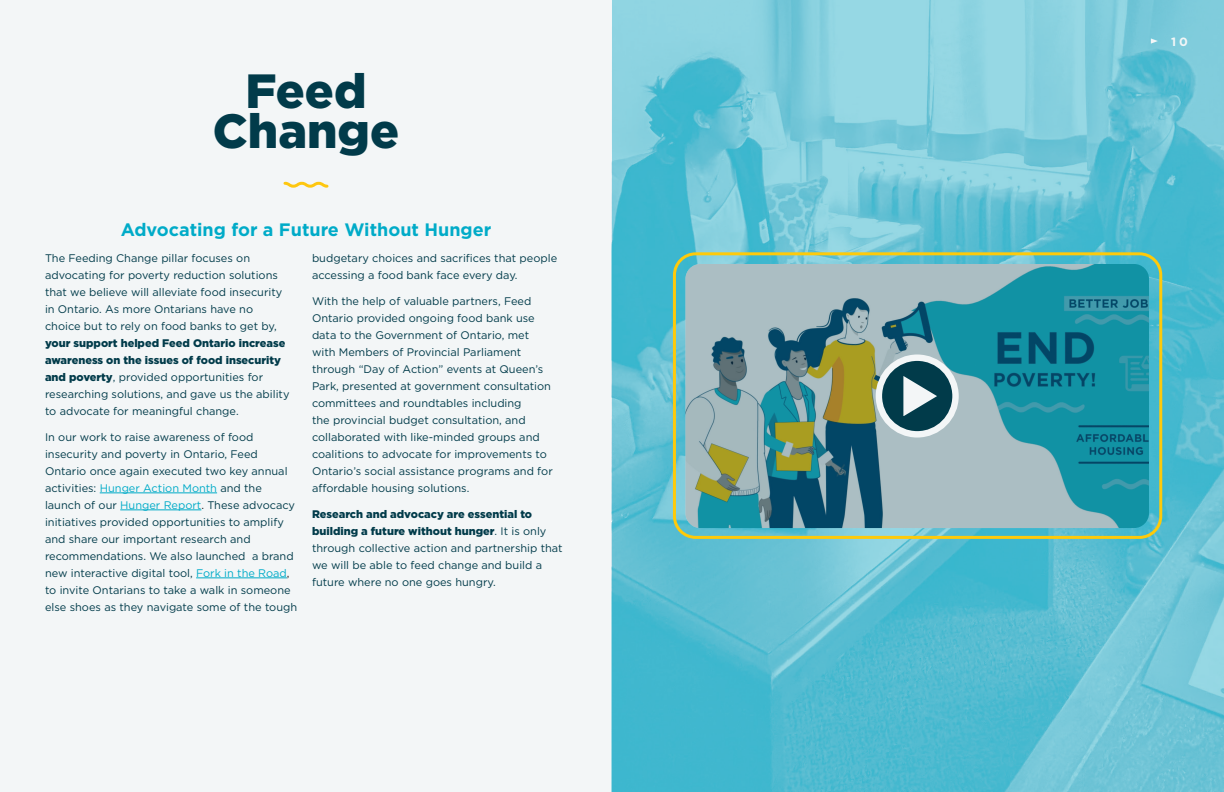
<style>
.page{position:relative;width:1224px;height:792px;background:#fff}
.page>*{position:absolute;margin:0;border:0;box-sizing:border-box;transform-origin:0 0}
.t1{font:900 48px/40px "Gotham";color:#013b4a;text-align:center}
.t2{font:700 18px "Gotham";color:#00abc8}
.t3{font:700 12px "Gotham";color:#f3f6f7}
.t4{font:11px/17px "Gotham";color:#013b4a}
.s1{font-weight:900}
.s2{color:#00abc8}
.s3{color:#231f20}
</style>
<div class="page">
<div style="left:0;top:0;width:612px;height:792px;background:#f3f6f7"></div>
<hr style="left:100px;top:493px;width:117px;height:1px;background:#00abc8">
<hr style="left:120px;top:510px;width:81px;height:1px;background:#00abc8">
<hr style="left:196px;top:578px;width:91px;height:1px;background:#00abc8">
<svg style="left:283px;top:182px;width:46px;height:6px"></svg>
<img style="left:611px;top:0;width:612px;height:792px">
<div style="left:673px;top:252px;width:489px;height:287px;border:3px solid #feca0a;border-radius:21px"></div>
<svg style="left:685px;top:264px;width:464px;height:264px;background:#609ba1"></svg>
<svg style="left:879px;top:358px;width:77px;height:76px;fill:#013b4a"></svg>
<div style="left:876px;top:355px;width:83px;height:83px;border:6px solid #f3f6f7;border-radius:50%"></div>
<svg style="left:897px;top:369px;width:49px;height:56px"></svg>
<svg style="left:1151px;top:38px;width:7px;height:6px"></svg>
<h1 class="t1" style="left:213px;top:70px;width:188px">Feed<br>Change</h1>
<h2 class="t2" style="left:121px;top:217px;width:372px">Advocating for a Future Without Hunger</h2>
<p class="t4" style="left:45px;top:249px;width:239px">The Feeding Change pillar focuses on advocating for poverty reduction solutions that we believe will alleviate food insecurity in Ontario. As more Ontarians have no choice but to rely on food banks to get by,</p>
<p class="t4" style="left:45px;top:334px;width:246px"><span class="s1">your support helped Feed Ontario increase awareness on the issues of food insecurity and poverty</span>, provided opportunities for researching solutions, and gave us the ability to advocate for meaningful change.</p>
<p class="t4" style="left:45px;top:428px;width:254px">In our work to raise awareness of food insecurity and poverty in Ontario, Feed Ontario once again executed two key annual activities: <span class="s2">Hunger Action Month</span> and the launch of our <span class="s2">Hunger Report</span><span class="s3">.</span> These advocacy initiatives provided opportunities to amplify and share our important research and recommendations. We also launched a brand new interactive digital tool, <span class="s2">Fork in the Road</span><span class="s3">, </span>to invite Ontarians to take a walk in someone else shoes as they navigate some of the tough</p>
<p class="t4" style="left:312px;top:249px;width:247px">budgetary choices and sacrifices that people accessing a food bank face every day.</p>
<p class="t4" style="left:312px;top:292px;width:242px">With the help of valuable partners, Feed Ontario provided ongoing food bank use data to the Government of Ontario, met with Members of Provincial Parliament through “Day of Action” events at Queen’s Park, presented at government consultation committees and roundtables including<br>the provincial budget consultation, and collaborated with like-minded groups and coalitions to advocate for improvements to Ontario’s social assistance programs and for affordable housing solutions.</p>
<p class="t4" style="left:312px;top:505px;width:252px"><span class="s1">Research and advocacy are essential to building a future without hunger</span>. It is only through collective action and partnership that we will be able to feed change and build a future where no one goes hungry.</p>
<p class="t3" style="left:1171px;top:33px;width:18px">1 0</p>
</div>
